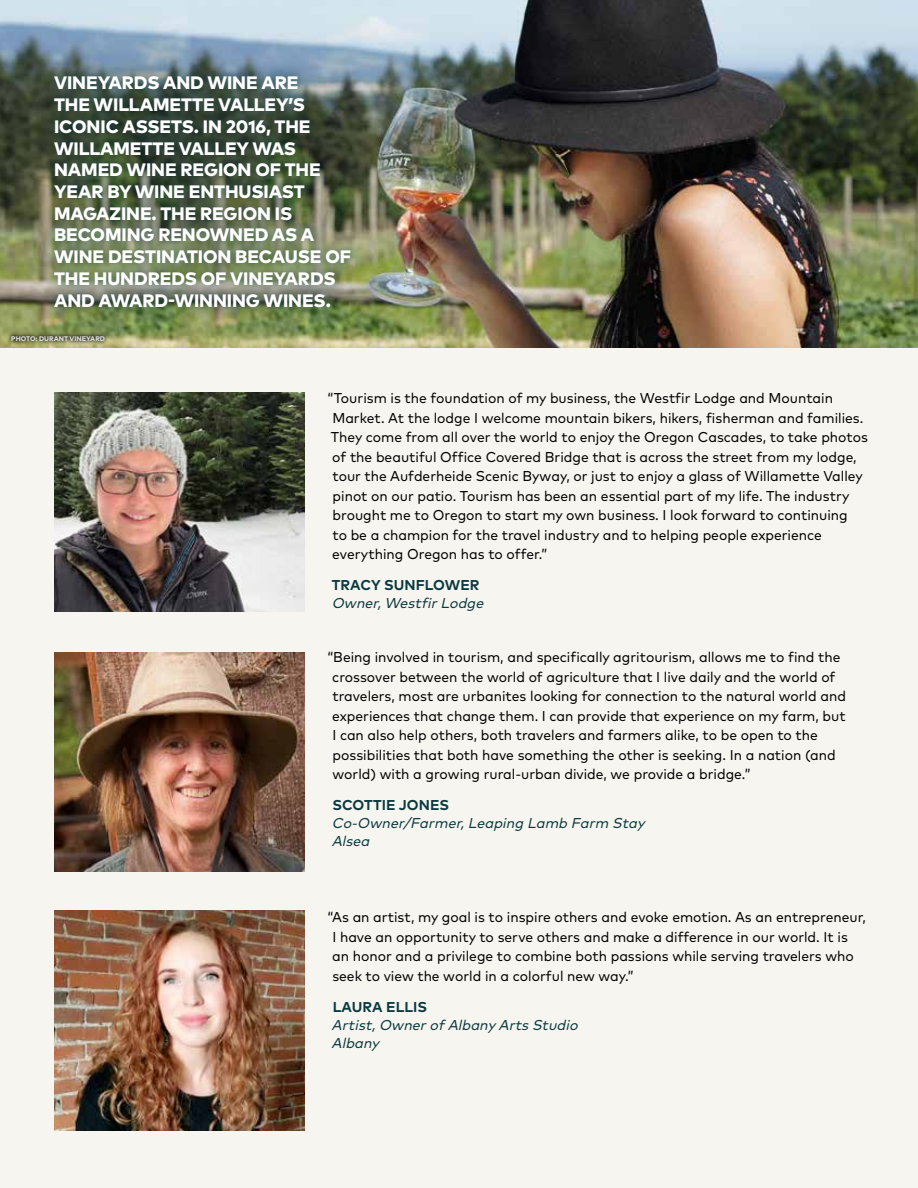
<style>
.page{position:relative;width:918px;height:1188px;background:#fff}
.page>*{position:absolute;margin:0;border:0;box-sizing:border-box;transform-origin:0 0}
.t1{font:800 18px/21.8px "Mark Pro";letter-spacing:-.005em;color:#fff}
.t2{font:14.25px/19.5px "Mark Pro";color:#000}
.t3{font:italic 14.25px/18px "Mark Pro";color:#0a3a3f}
.t4{font:700 14.25px "Mark Pro";letter-spacing:.005em;color:#0a3a3f}
.t5{font:800 6.75px "Mark Pro";letter-spacing:.005em;color:#dcddde}
</style>
<div class="page">
<div style="left:0;top:339px;width:918px;height:849px;background:#f7f5f0"></div>
<img style="left:54px;top:392px;width:251px;height:220px">
<img style="left:54px;top:652px;width:251px;height:220px">
<img style="left:54px;top:910px;width:251px;height:220px">
<img style="left:0;top:0;width:918px;height:347px">
<div style="left:7px;top:331px;width:102px;height:14px;background:#000;opacity:.75"></div>
<div style="left:43px;top:64px;width:319px;height:255px;background:#0a3a3f;opacity:.45"></div>
<p class="t1" style="left:54px;top:71px;width:299px">VINEYARDS AND WINE ARE<br>THE WILLAMETTE VALLEY’S<br>ICONIC ASSETS. IN 2016, THE<br>WILLAMETTE VALLEY WAS<br>NAMED WINE REGION OF THE<br>YEAR BY WINE ENTHUSIAST<br>MAGAZINE. THE REGION IS<br>BECOMING RENOWNED AS A<br>WINE DESTINATION BECAUSE OF<br>THE HUNDREDS OF VINEYARDS<br>AND AWARD-WINNING WINES.</p>
<p class="t5" style="left:11px;top:333px;width:95px">PHOTO: DURANT VINEYARD</p>
<p class="t2" style="left:327px;top:387px;width:542px">“Tourism is the foundation of my business, the Westfir Lodge and Mountain Market. At the lodge I welcome mountain bikers, hikers, fisherman and families.<br>They come from all over the world to enjoy the Oregon Cascades, to take photos of the beautiful Office Covered Bridge that is across the street from my lodge, tour the Aufderheide Scenic Byway, or just to enjoy a glass of Willamette Valley pinot on our patio. Tourism has been an essential part of my life. The industry brought me to Oregon to start my own business. I look forward to continuing<br>to be a champion for the travel industry and to helping people experience everything Oregon has to offer.”</p>
<p class="t4" style="left:332px;top:574px;width:149px">TRACY SUNFLOWER</p>
<p class="t3" style="left:332px;top:593px;width:157px">Owner,WestfirLodge</p>
<p class="t2" style="left:332px;top:646px;width:515px;text-indent:-5px">“Being involved in tourism, and specifically agritourism, allows me to find the crossover between the world of agriculture that I live daily and the world of travelers, most are urbanites looking for connection to the natural world and experiences that change them. I can provide that experience on my farm, but I can also help others, both travelers and farmers alike, to be open to the possibilities that both have something the other is seeking. In a nation (and world) with a growing rural-urban divide, we provide a bridge.”</p>
<p class="t4" style="left:332px;top:794px;width:118px">SCOTTIE JONES</p>
<p class="t3" style="left:332px;top:813px;width:319px">Co-Owner/Farmer,Leaping Lamb Farm Stay<br>Alsea</p>
<p class="t2" style="left:332px;top:906px;width:535px;text-indent:-5px">“As an artist, my goal is to inspire others and evoke emotion. As an entrepreneur, I have an opportunity to serve others and make a difference in our world. It is an honor and a privilege to combine both passions while serving travelers who seek to view the world in a colorful new way.”</p>
<p class="t4" style="left:333px;top:996px;width:96px">LAURA ELLIS</p>
<p class="t3" style="left:332px;top:1015px;width:252px">Artist,OwnerofAlbanyArtsStudio<br>Albany</p>
</div>
